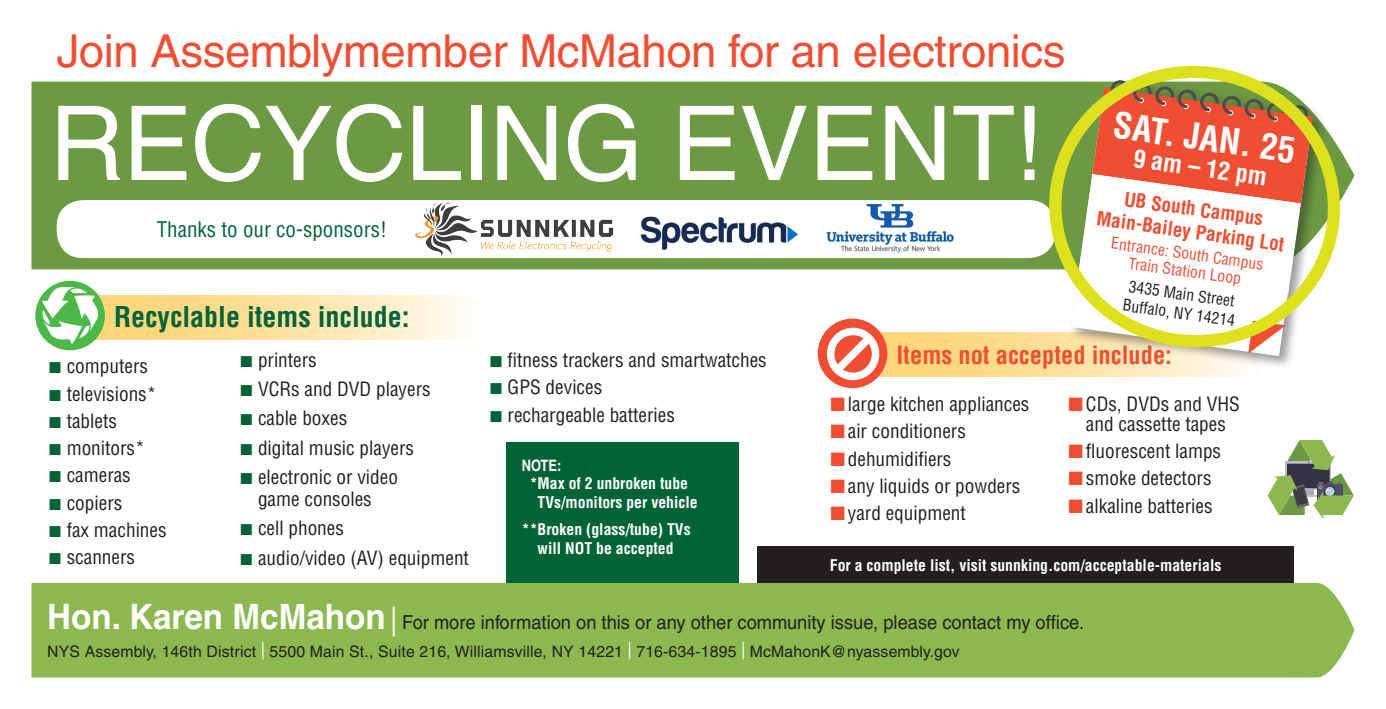
<style>
.page{position:relative;width:1386px;height:709px;background:#fff}
.page>*{position:absolute;margin:0;border:0;box-sizing:border-box;transform-origin:0 0}
.t1{font:103.25px "Helvetica";letter-spacing:-.01em;color:#fff}
.t2{font:45.5px "Helvetica";letter-spacing:-.01em;color:#ef4e32}
.t3{font:700 condensed 35px "Helvetica";color:#fff}
.t4{font:700 condensed 28px "Helvetica";color:#006338}
.t5{font:700 condensed 24.5px "Helvetica";color:#ef4e32}
.t6{font:700 condensed 24.5px "Helvetica";color:#fff}
.t7{font:condensed 21px "Helvetica";color:#006338}
.t8{font:condensed 19.25px/19.8px "Helvetica";color:#231f20;text-align:center}
.t9{font:19.25px "Helvetica";color:#231f20;scale:.95 1}
.t10{font:700 condensed 19.25px/22.8px "Helvetica";color:#ef4e32;text-align:center}
.t11{font:700 condensed 15.75px/18.9px "Helvetica";color:#fff}
.t12{font:15.75px "Helvetica";letter-spacing:.01em;color:#231f20}
.t13{font:condensed 15.75px/17.5px "Helvetica";color:#ef4e32;text-align:center}
.t14{font:condensed 15.75px/19.2px "Helvetica";color:#231f20}
.t15{font:700 condensed 15.75px "Helvetica";color:#fff}
.s1{color:#006338}
.s2{color:#ef4e32}
.s3{font-weight:700;font-size:35px;color:#fff}
.s4{font-stretch:condensed;font-size:29.75px;color:#fff}
.s5{font-stretch:condensed;font-size:17.5px;color:#fff}
</style>
<div class="page">
<svg style="left:879px;top:333px;width:367px;height:44px;background:#fddc90"></svg>
<div style="left:818px;top:318px;width:69px;height:70px;background:#ef4e32;border-radius:50%"></div>
<svg style="left:827px;top:328px;width:52px;height:53px"></svg>
<div style="left:32px;top:583px;width:1322px;height:94px;background:#8cb84f"></div>
<div style="left:32px;top:82px;width:1000px;height:187px;background:#6d9942"></div>
<svg style="left:99px;top:295px;width:365px;height:44px;background:#fde4a8"></svg>
<div style="left:35px;top:281px;width:70px;height:69px;background:#4cb848;border-radius:50%"></div>
<svg style="left:42px;top:287px;width:57px;height:57px"></svg>
<div style="left:57px;top:200px;width:998px;height:58px;background:#fff;border-radius:26px"></div>
<div style="left:757px;top:547px;width:537px;height:36px;background:#231f20"></div>
<svg style="left:1268px;top:440px;width:86px;height:79px"></svg>
<div style="left:506px;top:443px;width:232px;height:140px;background:#006338"></div>
<img style="left:416px;top:202px;width:196px;height:53px">
<img style="left:640px;top:216px;width:159px;height:35px">
<img style="left:826px;top:204px;width:128px;height:49px">
<div style="left:1068px;top:77px;width:259px;height:293px;background:#231f20;opacity:.45"></div>
<svg style="left:1032px;top:65px;width:323px;height:289px"></svg>
<h2 class="t2" style="left:57px;top:24px;width:1010px">Join Assemblymember McMahon for an electronics</h2>
<h1 class="t1" style="left:49px;top:84px;width:996px">RECYCLING EVENT!</h1>
<p class="t7" style="left:157px;top:216px;width:232px">Thanks to our co-sponsors!</p>
<h3 class="t4" style="left:114px;top:300px;width:297px">Recyclable items include:</h3>
<h3 class="t3" style="left:1117px;top:103px;width:185px;rotate:8deg">SAT. JAN. 25</h3>
<p class="t6" style="left:1136px;top:143px;width:136px;rotate:8deg">9 am – 12 pm</p>
<p class="t10" style="left:1102px;top:184px;width:191px;rotate:8deg">UB South Campus<br>Main-Bailey Parking Lot</p>
<p class="t13" style="left:1113px;top:234px;width:155px;rotate:8deg">Entrance: South Campus<br>Train Station Loop</p>
<p class="t14" style="left:1127px;top:276px;width:115px;rotate:8deg">3435 Main Street<br>Buffalo, NY 14214</p>
<p class="t8" style="left:49px;top:356px;width:100px"><span class="s1">■</span> computers</p>
<p class="t8" style="left:49px;top:383px;width:109px"><span class="s1">■</span> televisions*</p>
<p class="t8" style="left:49px;top:411px;width:69px"><span class="s1">■</span> tablets</p>
<p class="t8" style="left:49px;top:438px;width:97px"><span class="s1">■</span> monitors*</p>
<p class="t8" style="left:49px;top:465px;width:83px"><span class="s1">■</span> cameras</p>
<p class="t8" style="left:49px;top:492px;width:75px"><span class="s1">■</span> copiers</p>
<p class="t8" style="left:49px;top:520px;width:119px"><span class="s1">■</span> fax machines</p>
<p class="t8" style="left:49px;top:547px;width:87px"><span class="s1">■</span> scanners</p>
<p class="t8" style="left:241px;top:350px;width:78px"><span class="s1">■</span> printers</p>
<p class="t8" style="left:241px;top:379px;width:192px"><span class="s1">■</span> VCRs and DVD players</p>
<p class="t8" style="left:241px;top:408px;width:108px"><span class="s1">■</span> cable boxes</p>
<p class="t8" style="left:241px;top:438px;width:175px"><span class="s1">■</span> digital music players</p>
<p class="t8" style="left:241px;top:466px;width:159px;line-height:21.9px"><span class="s1">■</span> electronic or video game consoles</p>
<p class="t8" style="left:241px;top:518px;width:105px"><span class="s1">■</span> cell phones</p>
<p class="t8" style="left:241px;top:548px;width:230px"><span class="s1">■</span> audio/video (AV) equipment</p>
<p class="t8" style="left:490px;top:350px;width:278px"><span class="s1">■</span> fitness trackers and smartwatches</p>
<p class="t8" style="left:490px;top:377px;width:114px"><span class="s1">■</span> GPS devices</p>
<p class="t8" style="left:490px;top:405px;width:186px"><span class="s1">■</span> rechargeable batteries</p>
<p class="t15" style="left:522px;top:455px;width:41px">NOTE:</p>
<p class="t11" style="left:538px;top:474px;width:162px;text-indent:-8px">*Max of 2 unbroken tube<br>TVs/monitors per vehicle</p>
<p class="t11" style="left:522px;top:520px;width:170px;text-align:center">**Broken (glass/tube) TVs will NOT be accepted</p>
<p class="t5" style="left:896px;top:339px;width:277px">Items not accepted include:</p>
<p class="t8" style="left:830px;top:394px;width:201px"><span class="s2">■</span>large kitchen appliances</p>
<p class="t8" style="left:830px;top:421px;width:137px"><span class="s2">■</span>air conditioners</p>
<p class="t8" style="left:830px;top:448px;width:123px"><span class="s2">■</span>dehumidifiers</p>
<p class="t8" style="left:830px;top:476px;width:192px"><span class="s2">■</span>any liquids or powders</p>
<p class="t8" style="left:830px;top:503px;width:137px"><span class="s2">■</span>yard equipment</p>
<p class="t8" style="left:1068px;top:394px;width:173px"><span class="s2">■</span>CDs, DVDs and VHS and cassette tapes</p>
<p class="t8" style="left:1068px;top:441px;width:154px"><span class="s2">■</span>fluorescent lamps</p>
<p class="t8" style="left:1068px;top:468px;width:145px"><span class="s2">■</span>smoke detectors</p>
<p class="t8" style="left:1068px;top:495px;width:146px"><span class="s2">■</span>alkaline batteries</p>
<p class="t11" style="left:830px;top:556px;width:393px">For a complete list, visit sunnking.com/acceptable-materials</p>
<p class="t9" style="left:47px;top:611px;width:1093px"><span class="s3">Hon. Karen McMahon</span> <span class="s4">|</span> For more information on this or any other community issue, please contact my office.</p>
<p class="t12" style="left:47px;top:642px;width:914px">NYS Assembly, 146th District <span class="s5">|</span> 5500 Main St., Suite 216, Williamsville, NY 14221 <span class="s5">|</span> 716-634-1895 <span class="s5">|</span> McMahonK@nyassembly.gov</p>
</div>
